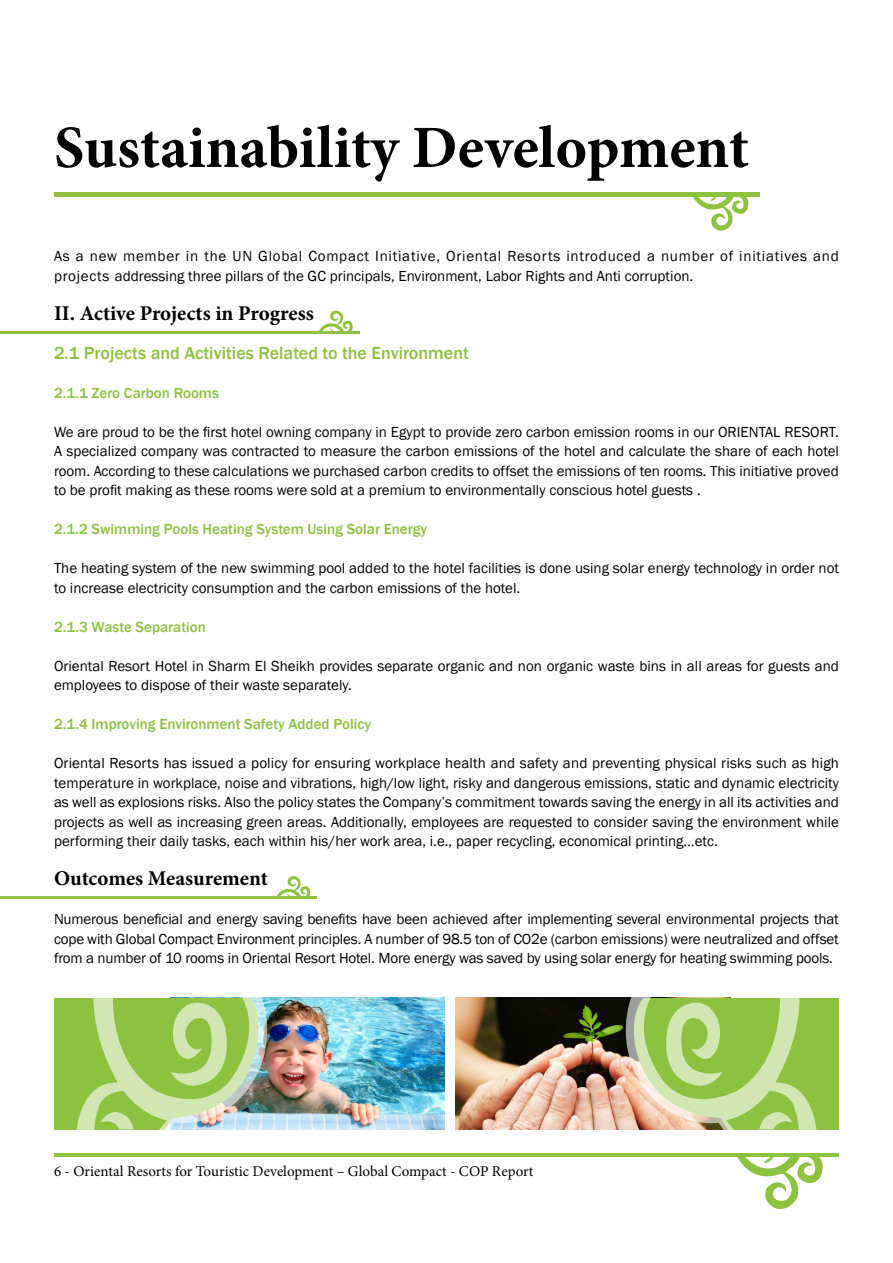
<style>
.page{position:relative;width:893px;height:1263px;background:#fff}
.page>*{position:absolute;margin:0;border:0;box-sizing:border-box;transform-origin:0 0}
.t1{font:700 60px "Minion Pro";letter-spacing:-.005em;color:#000}
.t2{font:700 21px "Minion Pro";color:#000}
.t3{font:500 18px "Franklin Gothic";color:#8cc240}
.t4{font:15px/19.5px "Franklin Gothic";color:#000;text-align:justify}
.t5{font:15px/19.5px "Franklin Gothic";letter-spacing:.045em;color:#000}
.t6{font:500 15px "Franklin Gothic";color:#8cc240}
.t7{font:15px "Minion Pro";color:#000}
</style>
<div class="page">
<img style="left:278px;top:998px;width:167px;height:132px">
<svg style="left:54px;top:997px;width:224px;height:133px;background:#a3c974"></svg>
<img style="left:455px;top:998px;width:160px;height:132px">
<svg style="left:615px;top:997px;width:224px;height:133px;background:#a9c66f"></svg>
<svg style="left:737px;top:1157px;width:86px;height:52px"></svg>
<hr style="left:54px;top:1153px;width:785px;height:4px;background:#8cc240">
<svg style="left:693px;top:197px;width:56px;height:34px"></svg>
<div style="left:54px;top:192px;width:705px;height:5px;background:#8cc240"></div>
<svg style="left:319px;top:310px;width:34px;height:21px"></svg>
<hr style="left:0;top:331px;width:359px;height:3px;background:#8cc240">
<svg style="left:277px;top:876px;width:34px;height:20px"></svg>
<hr style="left:0;top:896px;width:317px;height:3px;background:#8cc240">
<h1 class="t1" style="left:54px;top:105px;width:697px">Sustainability Development</h1>
<p class="t5" style="left:54px;top:247px;width:786px">As a new member in the UN Global Compact Initiative, Oriental Resorts introduced a number of initiatives and projects addressing three pillars of the GC principals, Environment, Labor Rights and Anti corruption.</p>
<h2 class="t2" style="left:54px;top:298px;width:261px">II. Active Projects in Progress</h2>
<p class="t3" style="left:54px;top:342px;width:416px">2.1 Projects and Activities Related to the Environment</p>
<p class="t6" style="left:54px;top:384px;width:166px">2.1.1 Zero Carbon Rooms</p>
<p class="t4" style="left:54px;top:422px;width:786px">We are proud to be the first hotel owning company in Egypt to provide zero carbon emission rooms in our ORIENTAL RESORT.<br>A specialized company was contracted to measure the carbon emissions of the hotel and calculate the share of each hotel room. According to these calculations we purchased carbon credits to offset the emissions of ten rooms. This initiative proved to be profit making as these rooms were sold at a premium to environmentally conscious hotel guests .</p>
<p class="t6" style="left:54px;top:520px;width:375px">2.1.2 Swimming Pools Heating System Using Solar Energy</p>
<p class="t4" style="left:54px;top:559px;width:786px">The heating system of the new swimming pool added to the hotel facilities is done using solar energy technology in order not to increase electricity consumption and the carbon emissions of the hotel.</p>
<p class="t6" style="left:54px;top:618px;width:153px">2.1.3 Waste Separation</p>
<p class="t4" style="left:54px;top:656px;width:786px">Oriental Resort Hotel in Sharm El Sheikh provides separate organic and non organic waste bins in all areas for guests and employees to dispose of their waste separately.</p>
<p class="t6" style="left:54px;top:715px;width:319px">2.1.4 Improving Environment Safety Added Policy</p>
<p class="t4" style="left:54px;top:754px;width:786px">Oriental Resorts has issued a policy for ensuring workplace health and safety and preventing physical risks such as high temperature in workplace, noise and vibrations, high/low light, risky and dangerous emissions, static and dynamic electricity as well as explosions risks. Also the policy states the Company’s commitment towards saving the energy in all its activities and projects as well as increasing green areas. Additionally, employees are requested to consider saving the environment while performing their daily tasks, each within his/her work area, i.e., paper recycling, economical printing…etc.</p>
<h2 class="t2" style="left:54px;top:864px;width:215px">Outcomes Measurement</h2>
<p class="t4" style="left:54px;top:910px;width:786px">Numerous beneficial and energy saving benefits have been achieved after implementing several environmental projects that cope with Global Compact Environment principles. A number of 98.5 ton of CO2e (carbon emissions) were neutralized and offset from a number of 10 rooms in Oriental Resort Hotel. More energy was saved by using solar energy for heating swimming pools.</p>
<p class="t7" style="left:54px;top:1161px;width:481px">6 - Oriental Resorts for Touristic Development – Global Compact - COP Report</p>
</div>
